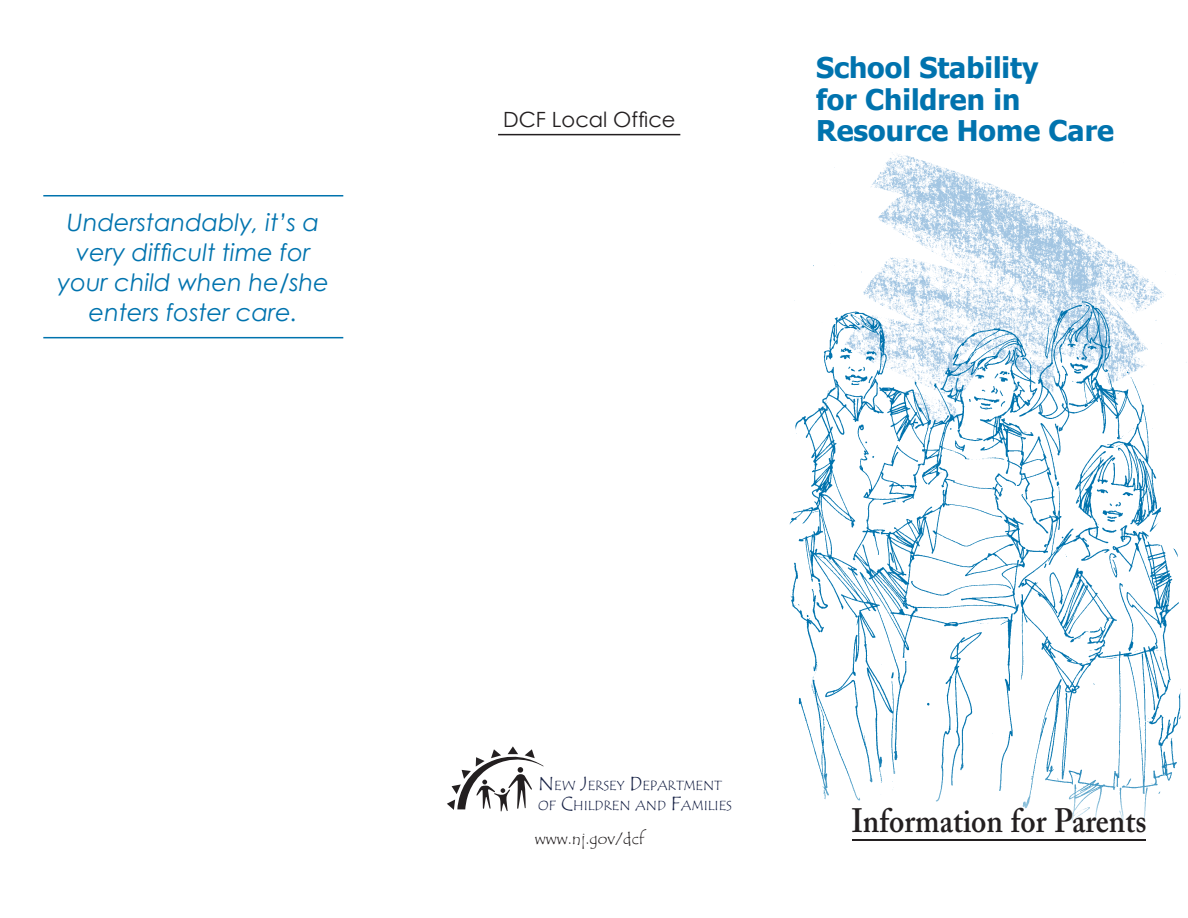
<style>
.page{position:relative;width:1188px;height:918px;background:#fff}
.page>*{position:absolute;margin:0;border:0;box-sizing:border-box;transform-origin:0 0}
.t1{font:600 33.6px "Adobe Caslon Pro";color:#231f20;scale:.89 1}
.t2{font:700 28.5px/31.5px "Tahoma";color:#0073ae}
.t3{font:italic 24px/30px "Century Gothic";color:#0073ae;text-align:center}
.t4{font:21px "Century Gothic";color:#231f20}
.t5{font:16.5px "Tempus Sans ITC";color:#231f20}
.t6{font:13.65px/20.5px "Tempus Sans ITC";color:#141f43}
.s1{font-size:19.5px}
</style>
<div class="page">
<img style="left:834px;top:152px;width:353px;height:211px">
<img style="left:789px;top:263px;width:392px;height:560px">
<hr style="left:498px;top:134px;width:182px;height:1px;background:#231f20">
<svg style="left:447px;top:746px;width:97px;height:66px"></svg>
<hr style="left:852px;top:839px;width:294px;height:2px;background:#231f20">
<hr style="left:43px;top:337px;width:300px;height:1px;background:#0073ae">
<hr style="left:43px;top:195px;width:300px;height:1px;background:#0073ae">
<p class="t3" style="left:57px;top:207px;width:273px">Understandably, it’s a very difficult time for your child when he/she enters foster care.</p>
<p class="t4" style="left:503px;top:105px;width:174px">DCF Local Office</p>
<p class="t2" style="left:816px;top:50px;width:299px">School Stability<br>for Children in<br>Resource Home Care</p>
<p class="t6" style="left:538px;top:775px;width:195px"><span class="s1">N</span>EW <span class="s1">J</span>ERSEY <span class="s1">D</span>EPARTMENT<br>OF <span class="s1">C</span>HILDREN AND <span class="s1">F</span>AMILIES</p>
<p class="t5" style="left:535px;top:828px;width:110px">www.nj.gov/dcf</p>
<h1 class="t1" style="left:851px;top:800px;width:333px">Information for Parents</h1>
</div>
